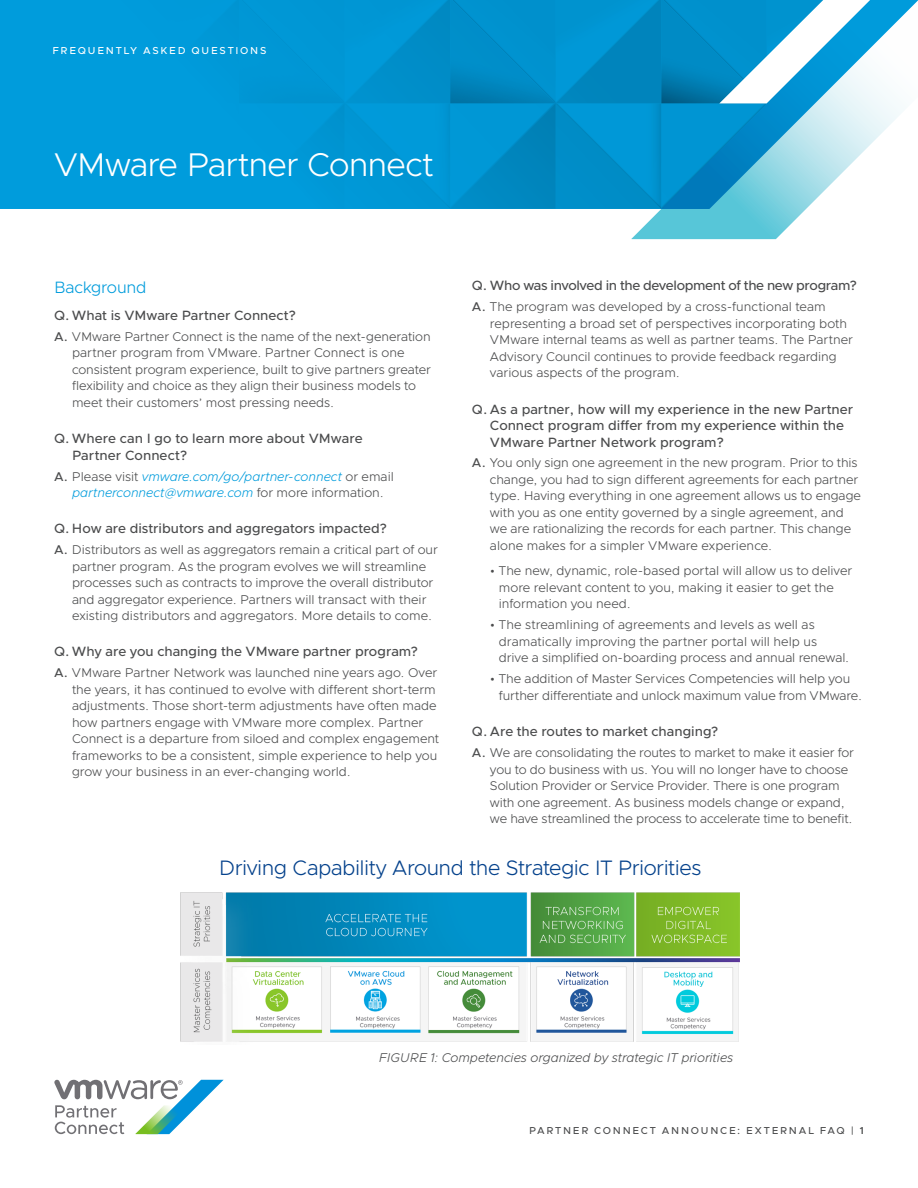
<style>
.page{position:relative;width:918px;height:1188px;background:#fff}
.page>*{position:absolute;margin:0;border:0;box-sizing:border-box;transform-origin:0 0}
._1a__MAIN_TITLE{font:300 33px "Metropolis";letter-spacing:-.025em;color:#fff}
._1b__MAIN_SUB_TITLE{font:300 21px "Metropolis";letter-spacing:-.025em;color:#05428c}
._4a__SUBHEAD-1{font:300 16.5px "Metropolis";letter-spacing:-.015em;color:#009cdc}
._5a__QUESTION-SUBHEA{font:500 13.5px/16.5px "Metropolis";color:#4b4c4d}
._5a__QUESTION-SUBHEA-2{font:500 13.5px "Metropolis";letter-spacing:-.025em;color:#4b4c4d}
._6a__ANSWER_BODY{font:300 12.75px/16.5px "Metropolis";letter-spacing:-.005em;color:#4b4c4d}
._6a__ANSWER_BODY-2{font:italic 300 12.75px/16.5px "Metropolis";color:#009cdc}
._7a__CAPTION_BODY{font:italic 300 12.75px "Metropolis";color:#4b4c4d}
.FOLIO-BOTTOM-85blk{font:500 10.2px "Metropolis";letter-spacing:.17em;color:#4b4c4d}
.FOLIO-TOP-WHITE{font:500 10.2px "Metropolis";letter-spacing:.175em;color:#fff}
.s1{font-weight:500}
.s2{font-weight:500;font-style:normal;color:#4b4c4d}
.s3{font-style:normal;color:#4b4c4d}
.s4{font-weight:600}
</style>
<div class="page">
<svg style="left:0;top:0;width:631px;height:209px;background:#0096d4"></svg>
<svg style="left:631px;top:0;width:287px;height:239px"></svg>
<svg style="left:719px;top:0;width:166px;height:103px"></svg>
<svg style="left:54px;top:1079px;width:170px;height:55px"></svg>
<img style="left:180px;top:892px;width:559px;height:150px">
<p class="FOLIO-TOP-WHITE" style="left:52px;top:44px;width:216px">FREQUENTLY ASKED QUESTIONS</p>
<p class="_1a__MAIN_TITLE" style="left:54px;top:144px;width:381px">VMware Partner Connect</p>
<p class="_4a__SUBHEAD-1" style="left:54px;top:277px;width:94px">Background</p>
<p class="_5a__QUESTION-SUBHEA" style="left:54px;top:307px;width:243px">Q. What is VMware Partner Connect?</p>
<p class="_6a__ANSWER_BODY" style="left:72px;top:328px;width:361px;text-indent:-18px"><span class="s1">A.</span> VMware Partner Connect is the name of the next-generation partner program from VMware. Partner Connect is one consistent program experience, built to give partners greater flexibility and choice as they align their business models to meet their customers’ most pressing needs.</p>
<p class="_5a__QUESTION-SUBHEA" style="left:72px;top:430px;width:292px;text-indent:-18px">Q. Where can I go to learn more about VMware<br>Partner Connect?</p>
<p class="_6a__ANSWER_BODY-2" style="left:72px;top:468px;width:323px;text-indent:-18px"><span class="s2">A.</span> <span class="s3">Please visit</span> vmware.com/go/partner-connect <span class="s3">or email </span>partnerconnect@vmware.com <span class="s3">for more information.</span></p>
<p class="_5a__QUESTION-SUBHEA" style="left:54px;top:520px;width:334px">Q. How are distributors and aggregators impacted?</p>
<p class="_6a__ANSWER_BODY" style="left:72px;top:542px;width:367px;text-indent:-18px"><span class="s1">A.</span> Distributors as well as aggregators remain a critical part of our partner program. As the program evolves we will streamline processes such as contracts to improve the overall distributor and aggregator experience. Partners will transact with their existing distributors and aggregators. More details to come.</p>
<p class="_5a__QUESTION-SUBHEA" style="left:54px;top:644px;width:366px">Q. Why are you changing the VMware partner program?</p>
<p class="_6a__ANSWER_BODY" style="left:72px;top:665px;width:369px;text-indent:-18px"><span class="s1">A.</span> VMware Partner Network was launched nine years ago. Over the years, it has continued to evolve with different short-term adjustments. Those short-term adjustments have often made how partners engage with VMware more complex. Partner Connect is a departure from siloed and complex engagement frameworks to be a consistent, simple experience to help you grow your business in an ever-changing world.</p>
<p class="_5a__QUESTION-SUBHEA-2" style="left:472px;top:277px;width:386px">Q. Who was involved in the development of the new program?</p>
<p class="_6a__ANSWER_BODY" style="left:490px;top:299px;width:365px;text-indent:-18px"><span class="s1">A.</span> The program was developed by a cross-functional team representing a broad set of perspectives incorporating both VMware internal teams as well as partner teams. The Partner Advisory Council continues to provide feedback regarding various aspects of the program.</p>
<p class="_5a__QUESTION-SUBHEA" style="left:490px;top:401px;width:365px;text-indent:-18px">Q. As a partner, how will my experience in the new Partner<br>Connect program differ from my experience within the<br>VMware Partner Network program?</p>
<p class="_6a__ANSWER_BODY" style="left:490px;top:455px;width:373px;text-indent:-18px"><span class="s1">A.</span> You only sign one agreement in the new program. Prior to this change, you had to sign different agreements for each partner type. Having everything in one agreement allows us to engage with you as one entity governed by a single agreement, and we are rationalizing the records for each partner. This change alone makes for a simpler VMware experience.</p>
<p class="_6a__ANSWER_BODY" style="left:499px;top:563px;width:355px;text-indent:-9px">• The new, dynamic, role-based portal will allow us to deliver more relevant content to you, making it easier to get the information you need.</p>
<p class="_6a__ANSWER_BODY" style="left:499px;top:617px;width:352px;text-indent:-9px">• The streamlining of agreements and levels as well as dramatically improving the partner portal will help us drive a simplified on-boarding process and annual renewal.</p>
<p class="_6a__ANSWER_BODY" style="left:499px;top:671px;width:365px;text-indent:-9px">• The addition of Master Services Competencies will help you further differentiate and unlock maximum value from VMware.</p>
<p class="_5a__QUESTION-SUBHEA" style="left:472px;top:723px;width:248px">Q. Are the routes to market changing?</p>
<p class="_6a__ANSWER_BODY" style="left:490px;top:744px;width:366px;text-indent:-18px"><span class="s1">A.</span> We are consolidating the routes to market to make it easier for you to do business with us. You will no longer have to choose Solution Provider or Service Provider. There is one program with one agreement. As business models change or expand, we have streamlined the process to accelerate time to benefit.</p>
<p class="_1b__MAIN_SUB_TITLE" style="left:219px;top:855px;width:484px">Driving Capability Around the Strategic IT Priorities</p>
<p class="_7a__CAPTION_BODY" style="left:379px;top:1049px;width:356px">FIGURE 1: Competencies organized by strategic IT priorities</p>
<p class="FOLIO-BOTTOM-85blk" style="left:529px;top:1124px;width:336px">PARTNER CONNECT ANNOUNCE: EXTERNAL FAQ | <span class="s4">1</span></p>
</div>
